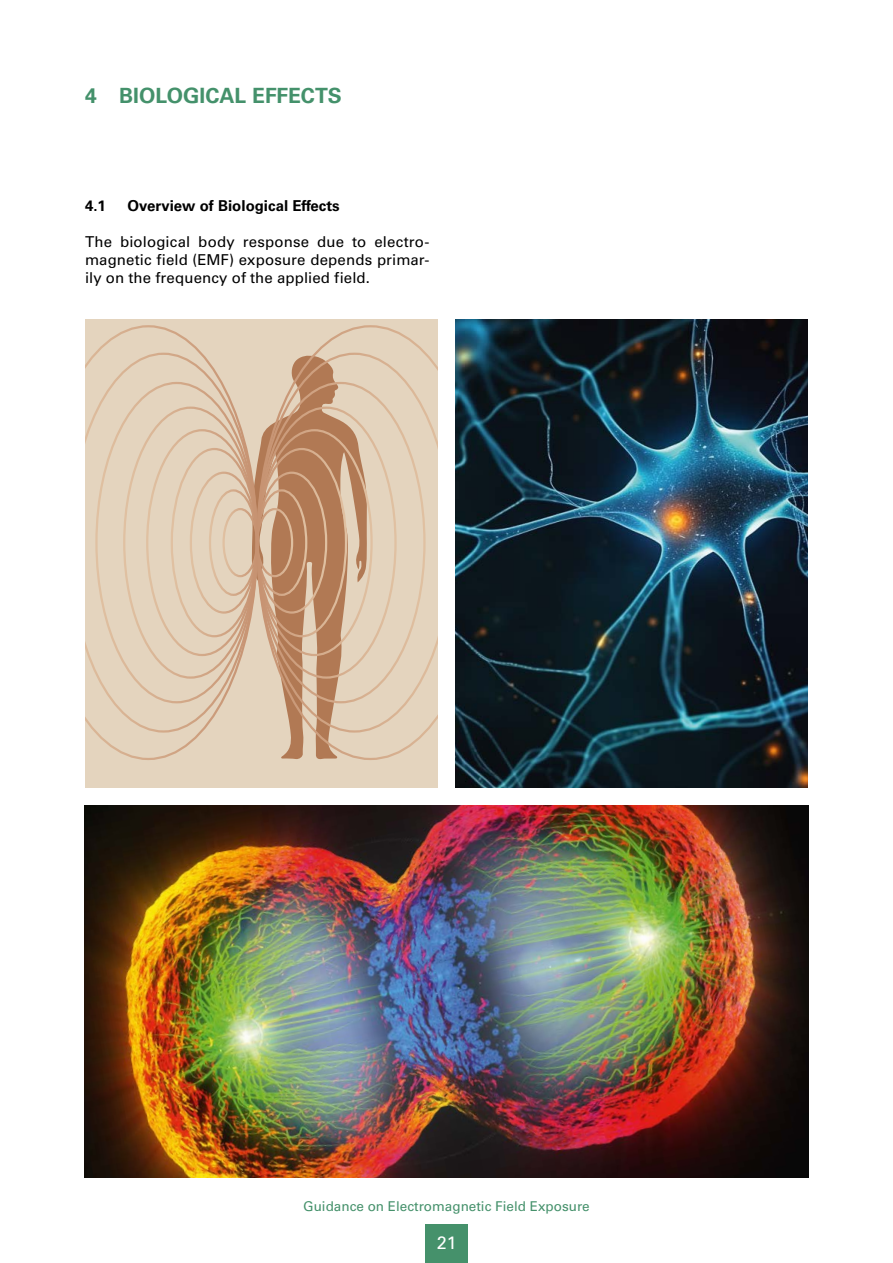
<style>
.page{position:relative;width:893px;height:1263px;background:#fff}
.page>*{position:absolute;margin:0;border:0;box-sizing:border-box;transform-origin:0 0}
.t1{font:700 21px "Univers LT Std";color:#44916b}
.t2{font:18px "Univers LT Std";color:#fff}
.t3{font:15px/18px "Univers LT Std";letter-spacing:.01em;color:#000;text-align:justify}
.t4{font:700 15px "Univers LT Std";color:#000}
.t5{font:13.5px "Univers LT Std";color:#45916b}
</style>
<div class="page">
<div style="left:425px;top:1225px;width:43px;height:38px;background:#45916b"></div>
<img style="left:85px;top:805px;width:723px;height:373px">
<img style="left:455px;top:319px;width:353px;height:468px">
<div style="left:85px;top:319px;width:353px;height:468px;background:#e4d4be"></div>
<svg style="left:85px;top:325px;width:171px;height:435px"></svg>
<svg style="left:256px;top:325px;width:182px;height:435px"></svg>
<h1 class="t1" style="left:85px;top:83px;width:258px">4 BIOLOGICAL EFFECTS</h1>
<p class="t4" style="left:85px;top:197px;width:22px">4.1</p>
<p class="t4" style="left:128px;top:197px;width:214px">Overview of Biological Effects</p>
<p class="t3" style="left:85px;top:233px;width:346px">The biological body response due to electro&shy;magnetic field (EMF) exposure depends primar&shy;ily on the frequency of the applied field.</p>
<p class="t5" style="left:303px;top:1198px;width:288px">Guidance on Electromagnetic Field Exposure</p>
<p class="t2" style="left:437px;top:1232px;width:22px">21</p>
</div>
